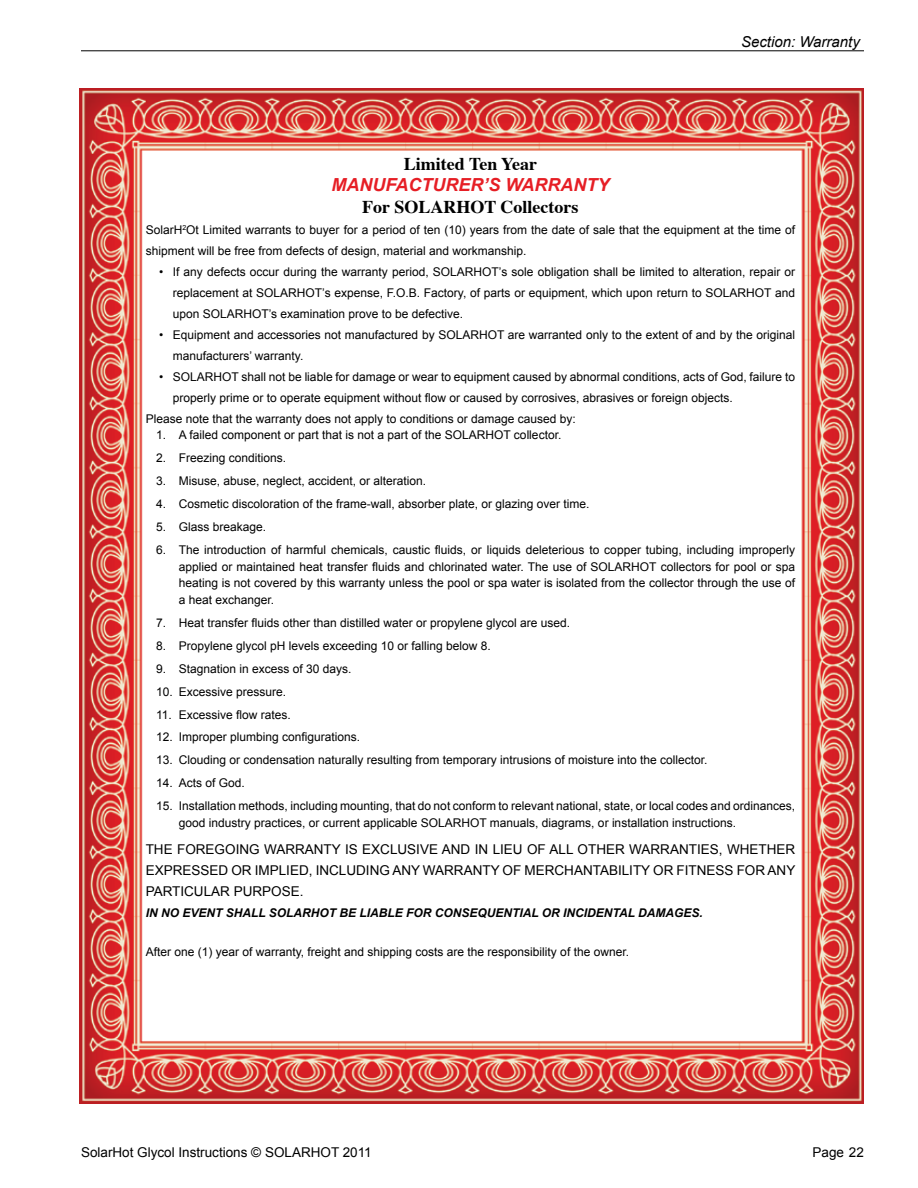
<style>
.page{position:relative;width:918px;height:1188px;background:#fff}
.page>*{position:absolute;margin:0;border:0;box-sizing:border-box;transform-origin:0 0}
.t1{font:700 18px "Times";color:#000}
.t2{font:italic 700 18px "Arial";color:#e61e25}
.t3{font:italic 15px "Arial";color:#000}
.t4{font:13.5px/21px "Arial";color:#000;text-align:justify}
.t5{font:12px/21px "Arial";color:#000}
.t6{font:italic 700 12px "Arial";color:#000}
</style>
<div class="page">
<hr style="left:81px;top:51px;width:783px;height:1px;background:#000">
<img style="left:80px;top:89px;width:784px;height:1014px">
<p class="t3" style="left:741px;top:32px;width:120px">Section: Warranty</p>
<h1 class="t1" style="left:404px;top:146px;width:135px">Limited Ten Year</h1>
<h1 class="t2" style="left:332px;top:173px;width:279px">MANUFACTURER’S WARRANTY</h1>
<h1 class="t1" style="left:362px;top:189px;width:218px">For SOLARHOT Collectors</h1>
<p class="t5" style="left:146px;top:219px;width:651px">SolarH<sup>2</sup>Ot Limited warrants to buyer for a period of ten (10) years from the date of sale that the equipment at the time of shipment will be free from defects of design, material and workmanship.</p>
<p class="t5" style="left:173px;top:261px;width:624px;text-align:justify;text-indent:-14px">• If any defects occur during the warranty period, SOLARHOT’s sole obligation shall be limited to alteration, repair or replacement at SOLARHOT’s expense, F.O.B. Factory, of parts or equipment, which upon return to SOLARHOT and upon SOLARHOT’s examination prove to be defective.</p>
<p class="t5" style="left:173px;top:324px;width:624px;text-indent:-14px">• Equipment and accessories not manufactured by SOLARHOT are warranted only to the extent of and by the original manufacturers’ warranty.</p>
<p class="t5" style="left:159px;top:366px;width:637px">• SOLARHOT shall not be liable for damage or wear to equipment caused by abnormal conditions, acts of God, failure to</p>
<p class="t5" style="left:173px;top:387px;width:562px">properly prime or to operate equipment without flow or caused by corrosives, abrasives or foreign objects.</p>
<p class="t5" style="left:146px;top:408px;width:432px">Please note that the warranty does not apply to conditions or damage caused by:</p>
<p class="t5" style="left:156px;top:425px;width:407px">1. A failed component or part that is not a part of the SOLARHOT collector.</p>
<p class="t5" style="left:156px;top:448px;width:131px">2. Freezing conditions.</p>
<p class="t5" style="left:156px;top:471px;width:271px">3. Misuse, abuse, neglect, accident, or alteration.</p>
<p class="t5" style="left:156px;top:494px;width:435px">4. Cosmetic discoloration of the frame-wall, absorber plate, or glazing over time.</p>
<p class="t5" style="left:156px;top:517px;width:111px">5. Glass breakage.</p>
<p class="t5" style="left:179px;top:542px;width:618px;line-height:16.5px;text-align:justify;text-indent:-22px">6. The introduction of harmful chemicals, caustic fluids, or liquids deleterious to copper tubing, including improperly applied or maintained heat transfer fluids and chlorinated water. The use of SOLARHOT collectors for pool or spa heating is not covered by this warranty unless the pool or spa water is isolated from the collector through the use of a heat exchanger.</p>
<p class="t5" style="left:156px;top:612px;width:415px">7. Heat transfer fluids other than distilled water or propylene glycol are used.</p>
<p class="t5" style="left:156px;top:635px;width:336px">8. Propylene glycol pH levels exceeding 10 or falling below 8.</p>
<p class="t5" style="left:156px;top:658px;width:197px">9. Stagnation in excess of 30 days.</p>
<p class="t5" style="left:156px;top:681px;width:131px">10. Excessive pressure.</p>
<p class="t5" style="left:156px;top:704px;width:136px">11. Excessive flow rates.</p>
<p class="t5" style="left:156px;top:727px;width:205px">12. Improper plumbing configurations.</p>
<p class="t5" style="left:156px;top:750px;width:553px">13. Clouding or condensation naturally resulting from temporary intrusions of moisture into the collector.</p>
<p class="t5" style="left:156px;top:773px;width:90px">14. Acts of God.</p>
<p class="t5" style="left:179px;top:798px;width:618px;line-height:16.5px;text-indent:-22px">15. Installation methods, including mounting, that do not conform to relevant national, state, or local codes and ordinances, good industry practices, or current applicable SOLARHOT manuals, diagrams, or installation instructions.</p>
<p class="t4" style="left:146px;top:839px;width:651px">THE FOREGOING WARRANTY IS EXCLUSIVE AND IN LIEU OF ALL OTHER WARRANTIES, WHETHER EXPRESSED OR IMPLIED, INCLUDING ANY WARRANTY OF MERCHANTABILITY OR FITNESS FOR ANY PARTICULAR PURPOSE.</p>
<p class="t6" style="left:146px;top:905px;width:559px">IN NO EVENT SHALL SOLARHOT BE LIABLE FOR CONSEQUENTIAL OR INCIDENTAL DAMAGES.</p>
<p class="t5" style="left:146px;top:942px;width:485px">After one (1) year of warranty, freight and shipping costs are the responsibility of the owner.</p>
<p class="t4" style="left:81px;top:1141px;width:292px">SolarHot Glycol Instructions © SOLARHOT 2011</p>
<p class="t4" style="left:813px;top:1141px;width:53px">Page 22</p>
</div>
